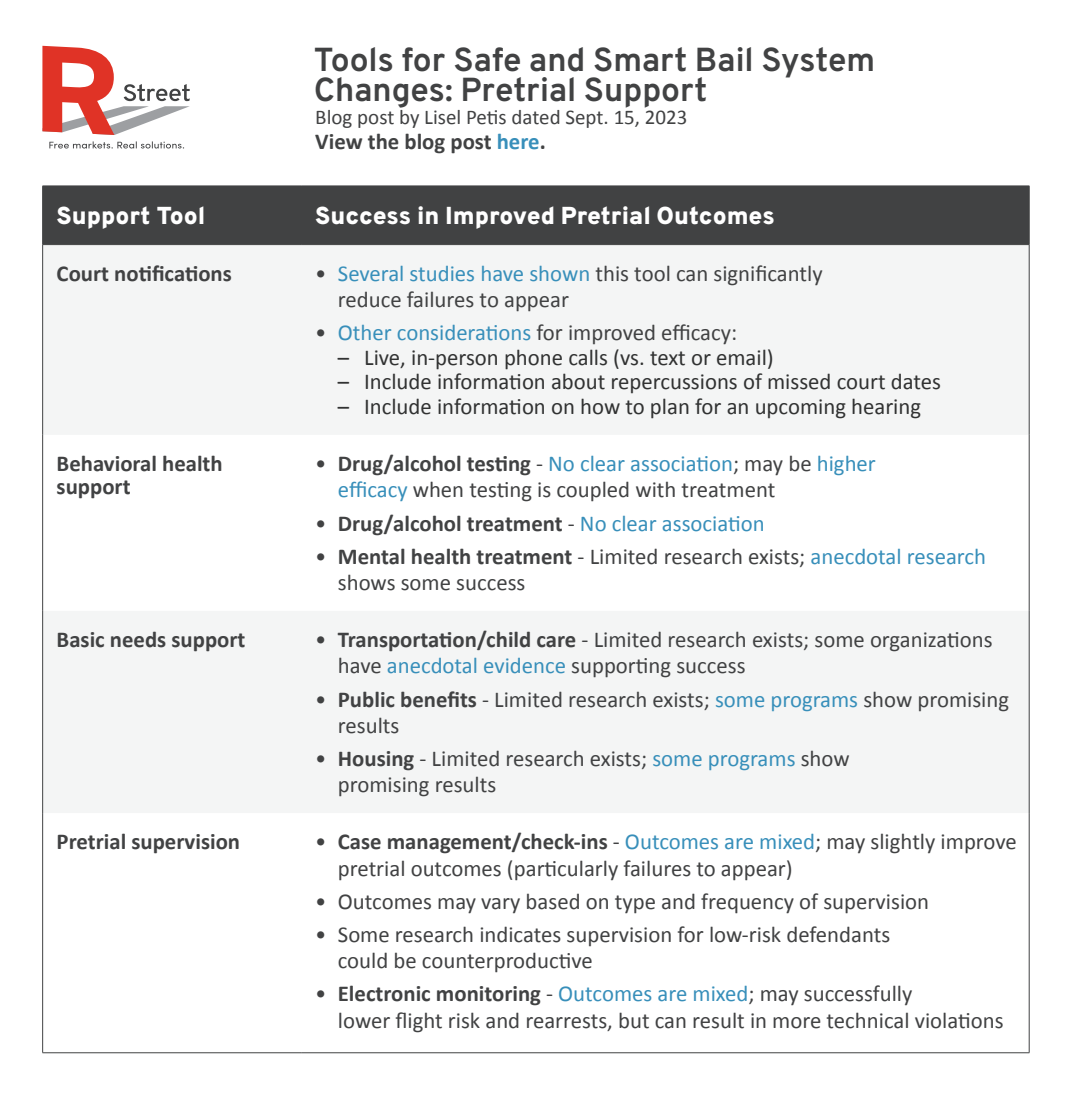
<style>
.page{position:relative;width:1071px;height:1103px;background:#fff}
.page>*{position:absolute;margin:0;border:0;box-sizing:border-box;transform-origin:0 0}
.t1{font:700 33.25px/29.8px "Overpass";color:#414243}
.t2{font:800 24.5px "Overpass";color:#fff}
.t3{font:22.75px/26.2px "Calibri";color:#414243}
.t4{font:22.75px "Calibri";color:#313232}
.t5{font:700 22.75px/22.8px "Calibri";color:#414243}
.t6{font:21px "Calibri";color:#414243}
.s1{color:#388fba}
.s2{font-weight:700}
.s3{font-weight:400}
.s4{font-weight:400;color:#388fba}
</style>
<div class="page">
<div style="left:43px;top:187px;width:986px;height:57px;background:#414243"></div>
<svg style="left:43px;top:245px;width:986px;height:568px;fill:#f4f5f5"></svg>
<hr style="left:42px;top:244px;width:259px;height:1px;background:#414243">
<hr style="left:42px;top:245px;width:1px;height:190px;background:#414243">
<hr style="left:301px;top:244px;width:728px;height:1px;background:#414243">
<hr style="left:1029px;top:245px;width:1px;height:190px;background:#414243">
<hr style="left:42px;top:435px;width:1px;height:176px;background:#414243">
<hr style="left:1029px;top:435px;width:1px;height:176px;background:#414243">
<hr style="left:42px;top:611px;width:1px;height:202px;background:#414243">
<hr style="left:1029px;top:611px;width:1px;height:202px;background:#414243">
<hr style="left:42px;top:813px;width:1px;height:239px;background:#414243">
<hr style="left:1029px;top:813px;width:1px;height:239px;background:#414243">
<hr style="left:42px;top:1052px;width:259px;height:1px;background:#414243">
<hr style="left:301px;top:1052px;width:728px;height:1px;background:#414243">
<hr style="left:301px;top:186px;width:1px;height:58px;background:#414243">
<hr style="left:1029px;top:186px;width:1px;height:58px;background:#414243">
<hr style="left:42px;top:186px;width:259px;height:1px;background:#414243">
<hr style="left:42px;top:186px;width:1px;height:58px;background:#414243">
<hr style="left:301px;top:186px;width:728px;height:1px;background:#414243">
<svg style="left:49px;top:141px;width:135px;height:7px"></svg>
<svg style="left:42px;top:46px;width:148px;height:89px"></svg>
<h1 class="t1" style="left:314px;top:45px;width:563px">Tools for Safe and Smart Bail System<br>Changes: Pretrial Support</h1>
<p class="t6" style="left:315px;top:102px;width:374px">Blog post by Lisel Petis dated Sept. 15, 2023</p>
<p class="t5" style="left:315px;top:129px;width:232px">View the blog post <span class="s1">here</span>.</p>
<p class="t2" style="left:57px;top:200px;width:150px">Support Tool</p>
<p class="t2" style="left:315px;top:200px;width:461px">Success in Improved Pretrial Outcomes</p>
<p class="t5" style="left:57px;top:261px;width:177px">Court notifications</p>
<p class="t3" style="left:338px;top:259px;width:486px;text-indent:-23px">• <span class="s1">Several studies have shown</span> this tool can significantly reduce failures to appear</p>
<p class="t3" style="left:315px;top:319px;width:424px">• <span class="s1">Other considerations</span> for improved efficacy:</p>
<p class="t4" style="left:338px;top:341px;width:437px">– Live, in-person phone calls (vs. text or email)</p>
<p class="t4" style="left:338px;top:366px;width:605px">– Include information about repercussions of missed court dates</p>
<p class="t4" style="left:338px;top:390px;width:585px">– Include information on how to plan for an upcoming hearing</p>
<p class="t5" style="left:57px;top:451px;width:168px">Behavioral health support</p>
<p class="t3" style="left:338px;top:450px;width:540px;text-indent:-23px">• <span class="s2">Drug/alcohol testing</span> - <span class="s1">No clear association</span>; may be <span class="s1">higher efficacy</span> when testing is coupled with treatment</p>
<p class="t5" style="left:315px;top:511px;width:451px"><span class="s3">•</span> Drug/alcohol treatment <span class="s3">-</span> <span class="s4">No clear association</span></p>
<p class="t3" style="left:338px;top:542px;width:650px;text-indent:-23px">• <span class="s2">Mental health treatment</span> - Limited research exists; <span class="s1">anecdotal research </span>shows some success</p>
<p class="t5" style="left:57px;top:627px;width:190px">Basic needs support</p>
<p class="t3" style="left:338px;top:626px;width:656px;text-indent:-23px">• <span class="s2">Transportation/child care</span> - Limited research exists; some organizations have <span class="s1">anecdotal evidence</span> supporting success</p>
<p class="t3" style="left:338px;top:685px;width:673px;text-indent:-23px">• <span class="s2">Public benefits</span> - Limited research exists; <span class="s1">some programs</span> show promising results</p>
<p class="t3" style="left:338px;top:744px;width:513px;text-indent:-23px">• <span class="s2">Housing</span> - Limited research exists; <span class="s1">some programs</span> show promising results</p>
<p class="t5" style="left:57px;top:829px;width:185px">Pretrial supervision</p>
<p class="t3" style="left:338px;top:828px;width:680px;text-indent:-23px">• <span class="s2">Case management/check-ins</span> - <span class="s1">Outcomes are mixed</span>; may slightly improve pretrial outcomes (particularly failures to appear)</p>
<p class="t3" style="left:315px;top:887px;width:616px">• Outcomes may vary based on type and frequency of supervision</p>
<p class="t3" style="left:338px;top:920px;width:554px;text-indent:-23px">• Some research indicates supervision for low-risk defendants could be counterproductive</p>
<p class="t3" style="left:338px;top:980px;width:667px;text-indent:-23px">• <span class="s2">Electronic monitoring</span> - <span class="s1">Outcomes are mixed</span>; may successfully<br>lower flight risk and rearrests, but can result in more technical violations</p>
</div>
